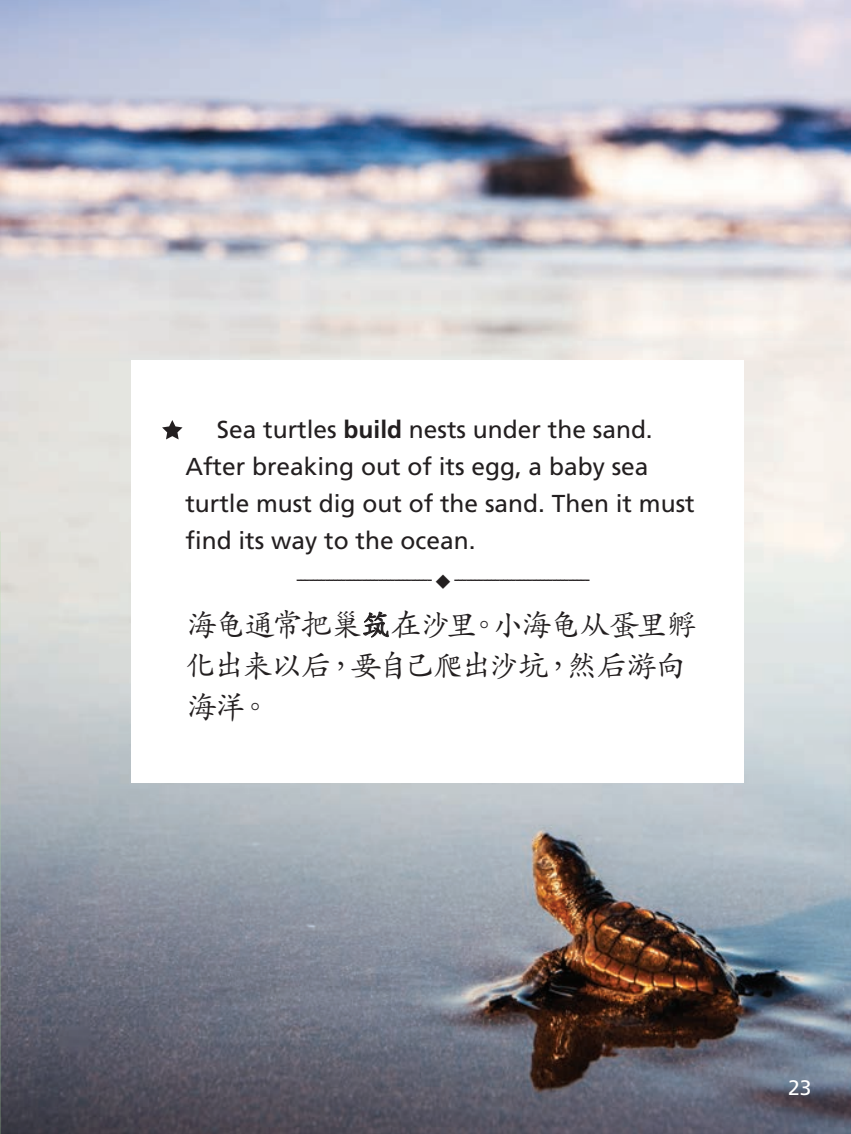
<style>
.page{position:relative;width:851px;height:1134px;background:#fff}
.page>*{position:absolute;margin:0;border:0;box-sizing:border-box;transform-origin:0 0}
.Chinese_child{font:31.5px/40.9px "ST Kaiti TC";letter-spacing:-.08em;color:#231f20}
.Parents_16_23{font:24.5px/36.8px "Frutiger LT Std";color:#231f20}
.t1{font:21px "Frutiger LT Std";color:#fff}
.rule{font:17.5px "Frutiger LT Std";color:#231f20}
.s1{font-weight:700}
</style>
<div class="page">
<img style="left:0;top:0;width:850px;height:1134px">
<div style="left:131px;top:360px;width:613px;height:422px;background:#fff"></div>
<svg style="left:162px;top:420px;width:20px;height:19px"></svg>
<p class="Parents_16_23" style="left:185px;top:412px;width:511px;text-indent:32px">Sea turtles <span class="s1">build</span> nests under the sand.<br>After breaking out of its egg, a baby sea turtle must dig out of the sand. Then it must find its way to the ocean.</p>
<p class="rule" style="left:296px;top:569px;width:295px">--------------------------------- ◆ ---------------------------------</p>
<p class="Chinese_child" style="left:185px;top:603px;width:513px">海龟通常把巢筑在沙里。小海龟从蛋里孵化出来以后，要自己爬出沙坑，然后游向海洋。</p>
<p class="t1" style="left:788px;top:1075px;width:25px">23</p>
</div>
